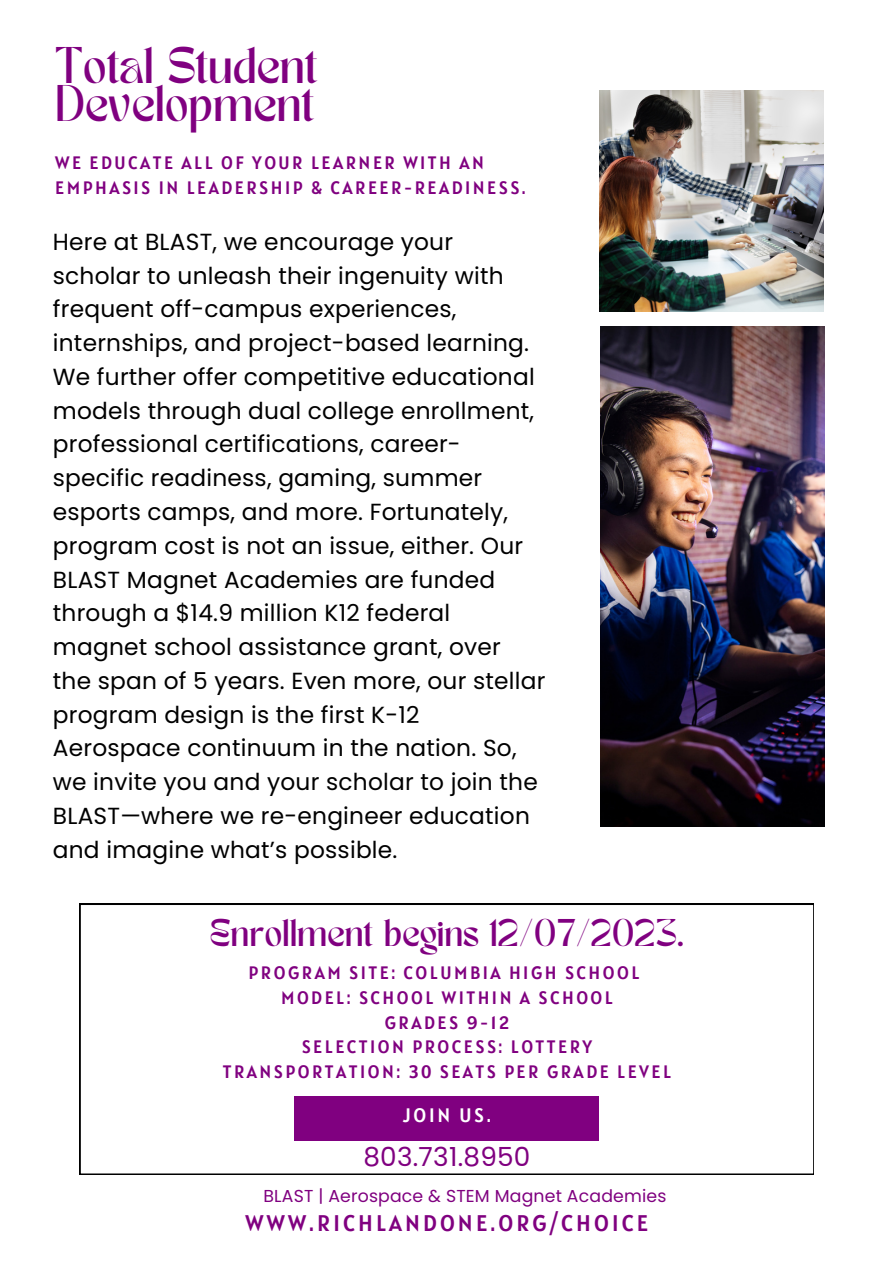
<style>
.page{position:relative;width:894px;height:1264px;background:#fff}
.page>*{position:absolute;margin:0;border:0;box-sizing:border-box;transform-origin:0 0}
.t1{font:36px/38.2px "TANMERINGUE";color:#800080}
.t2{font:27px "TANMERINGUE";color:#800080}
.t3{font:26.25px "Poppins";letter-spacing:.01em;color:#800080}
.t4{font:23.25px/33.8px "Poppins";letter-spacing:.01em;color:#000}
.t5{font:22.5px "Alatsi";letter-spacing:.14em;color:#800080}
.t6{font:19.35px "Alatsi";letter-spacing:.14em;color:#fff}
.t7{font:17.85px/24.8px "Alatsi";letter-spacing:.14em;color:#800080}
.t8{font:17.25px "Poppins";letter-spacing:.01em;color:#800080}
</style>
<div class="page">
<svg style="left:80px;top:903px;width:733px;height:271px"></svg>
<div style="left:295px;top:1096px;width:304px;height:44px;background:#800080"></div>
<img style="left:600px;top:327px;width:224px;height:499px">
<img style="left:599px;top:91px;width:223px;height:220px">
<p class="t1" style="left:55px;top:52px;width:264px">Total Student<br>Development</p>
<p class="t7" style="left:55px;top:150px;width:472px">WE EDUCATE ALL OF YOUR LEARNER WITH AN<br>EMPHASIS IN LEADERSHIP &amp; CAREER-READINESS.</p>
<p class="t4" style="left:53px;top:225px;width:494px">Here at BLAST, we encourage your scholar to unleash their ingenuity with frequent off-campus experiences, internships, and project-based learning.<br>We further offer competitive educational models through dual college enrollment, professional certifications, career&shy;specific readiness, gaming, summer esports camps, and more. Fortunately, program cost is not an issue, either. Our BLAST Magnet Academies are funded through a $14.9 million K12 federal magnet school assistance grant, over<br>the span of 5 years. Even more, our stellar program design is the first K-12<br>Aerospace continuum in the nation. So, we invite you and your scholar to join the BLAST—where we re-engineer education and imagine what’s possible.</p>
<p class="t2" style="left:210px;top:919px;width:475px">Enrollment begins 12/07/2023.</p>
<p class="t7" style="left:248px;top:960px;width:392px">PROGRAM SITE: COLUMBIA HIGH SCHOOL</p>
<p class="t7" style="left:281px;top:985px;width:333px">MODEL: SCHOOL WITHIN A SCHOOL</p>
<p class="t7" style="left:385px;top:1009px;width:126px">GRADES 9-12</p>
<p class="t7" style="left:302px;top:1034px;width:292px">SELECTION PROCESS: LOTTERY</p>
<p class="t7" style="left:223px;top:1059px;width:450px">TRANSPORTATION: 30 SEATS PER GRADE LEVEL</p>
<p class="t6" style="left:403px;top:1102px;width:89px">JOIN US.</p>
<p class="t3" style="left:363px;top:1137px;width:168px">803.731.8950</p>
<p class="t8" style="left:263px;top:1183px;width:404px">BLAST | Aerospace &amp; STEM Magnet Academies</p>
<p class="t5" style="left:245px;top:1208px;width:404px">WWW.RICHLANDONE.ORG/CHOICE</p>
</div>
